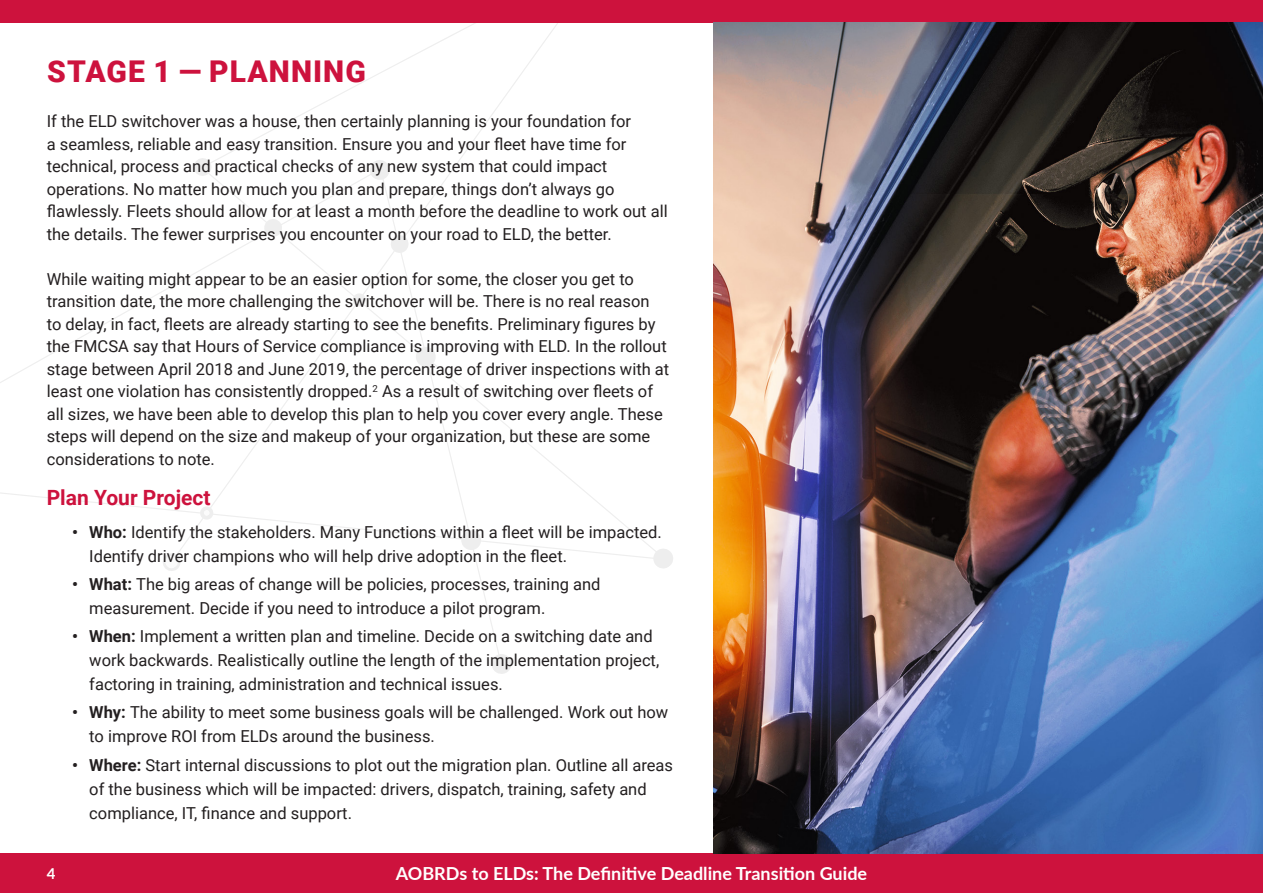
<style>
.page{position:relative;width:1263px;height:893px;background:#fff}
.page>*{position:absolute;margin:0;border:0;box-sizing:border-box;transform-origin:0 0}
.t1{font:900 30px "Roboto";letter-spacing:.035em;color:#cd123d}
.t2{font:700 21px "Roboto";color:#cd123d}
.t3{font:700 18px "Lato";color:#fff}
.t4{font:16.5px/22.5px "Roboto";color:#231f20}
.t5{font:700 15px "Lato";color:#fff}
.s1{font-weight:700}
</style>
<div class="page">
<svg style="left:0;top:22px;width:675px;height:652px"></svg>
<svg style="left:164px;top:555px;width:15px;height:14px"></svg>
<svg style="left:203px;top:510px;width:7px;height:6px"></svg>
<div style="left:0;top:853px;width:1263px;height:40px;background:#cd123d"></div>
<div style="left:0;top:0;width:1263px;height:22px;background:#cd123d"></div>
<img style="left:713px;top:22px;width:550px;height:831px">
<h1 class="t1" style="left:47px;top:50px;width:320px">STAGE 1 — PLANNING</h1>
<p class="t4" style="left:47px;top:109px;width:622px">If the ELD switchover was a house, then certainly planning is your foundation for<br>a seamless, reliable and easy transition. Ensure you and your fleet have time for technical, process and practical checks of any new system that could impact operations. No matter how much you plan and prepare, things don’t always go flawlessly. Fleets should allow for at least a month before the deadline to work out all the details. The fewer surprises you encounter on your road to ELD, the better.</p>
<p class="t4" style="left:47px;top:267px;width:624px">While waiting might appear to be an easier option for some, the closer you get to transition date, the more challenging the switchover will be. There is no real reason<br>to delay, in fact, fleets are already starting to see the benefits. Preliminary figures by the FMCSA say that Hours of Service compliance is improving with ELD. In the rollout stage between April 2018 and June 2019, the percentage of driver inspections with at least one violation has consistently dropped.<sup>2</sup> As a result of switching over fleets of all sizes, we have been able to develop this plan to help you cover every angle. These steps will depend on the size and makeup of your organization, but these are some considerations to note.</p>
<p class="t2" style="left:47px;top:483px;width:165px">Plan Your Project</p>
<p class="t4" style="left:89px;top:519px;width:574px;line-height:24px;text-indent:-17px"><span class="s1">• Who:</span> Identify the stakeholders. Many Functions within a fleet will be impacted.<br>Identify driver champions who will help drive adoption in the fleet.</p>
<p class="t4" style="left:89px;top:571px;width:513px;line-height:24px;text-indent:-17px"><span class="s1">• What:</span> The big areas of change will be policies, processes, training and measurement. Decide if you need to introduce a pilot program.</p>
<p class="t4" style="left:89px;top:624px;width:571px;line-height:24px;text-indent:-17px"><span class="s1">• When:</span> Implement a written plan and timeline. Decide on a switching date and work backwards. Realistically outline the length of the implementation project, factoring in training, administration and technical issues.</p>
<p class="t4" style="left:89px;top:700px;width:580px;line-height:24px;text-indent:-17px"><span class="s1">• Why:</span> The ability to meet some business goals will be challenged. Work out how to improve ROI from ELDs around the business.</p>
<p class="t4" style="left:89px;top:752px;width:585px;line-height:24px;text-indent:-17px"><span class="s1">• Where:</span> Start internal discussions to plot out the migration plan. Outline all areas of the business which will be impacted: drivers, dispatch, training, safety and compliance, IT, finance and support.</p>
<p class="t5" style="left:47px;top:863px;width:10px">4</p>
<p class="t3" style="left:396px;top:861px;width:473px">AOBRDs to ELDs: The Definitive Deadline Transition Guide</p>
</div>
